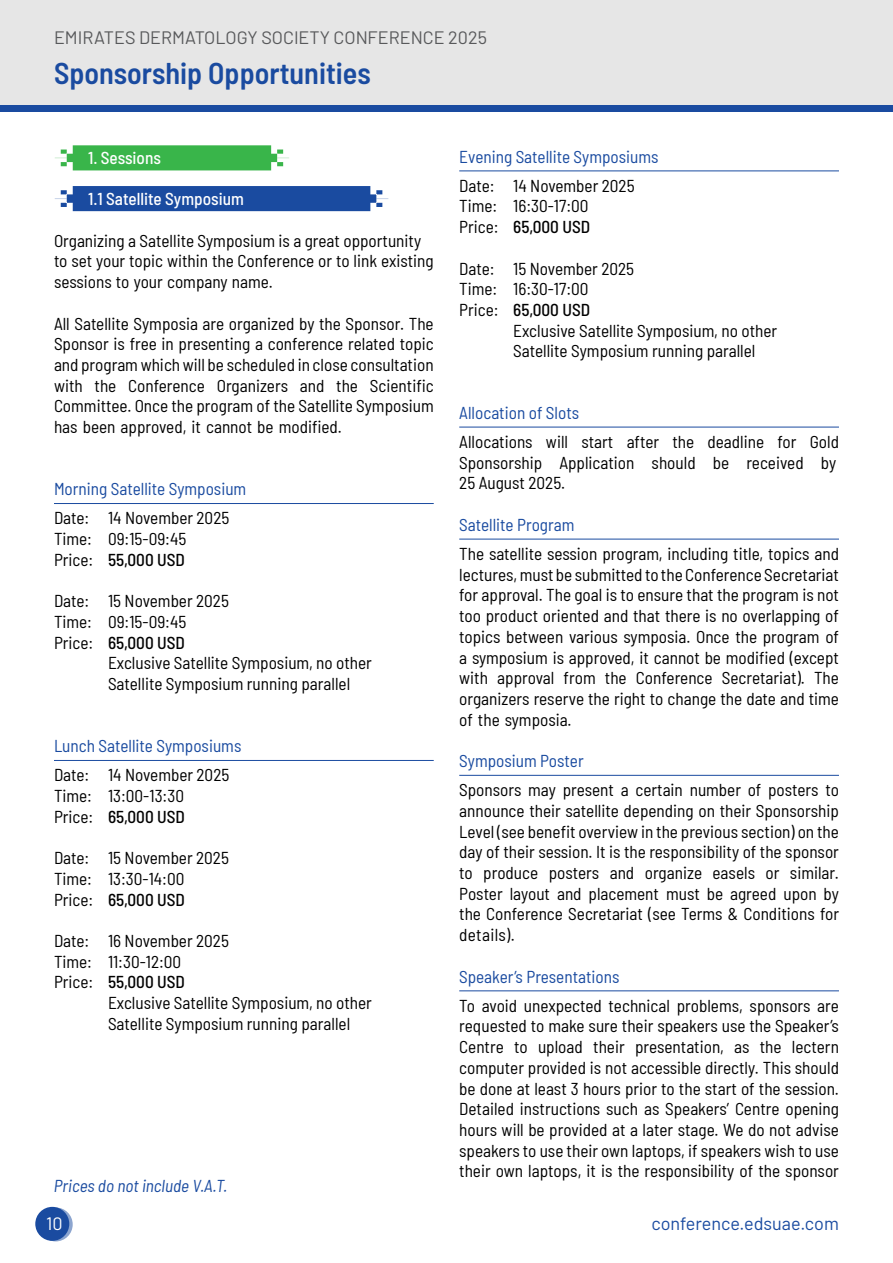
<style>
.page{position:relative;width:893px;height:1263px;background:#fff}
.page>*{position:absolute;margin:0;border:0;box-sizing:border-box;transform-origin:0 0}
.t1{font:600 semi-condensed 30px "Barlow";color:#1a4ba0}
.t2{font:18px "Barlow";color:#58595b}
.t3{font:18px "Barlow";color:#1a4ba0}
.t4{font:18px "Barlow";color:#fff}
.t5{font:semi-condensed 17.25px/20.7px "Barlow";color:#000}
.t6{font:semi-condensed 17.25px "Barlow";color:#1a4ba0}
.t7{font:500 semi-condensed 17.25px "Barlow";color:#fff}
.t8{font:italic semi-condensed 17.25px "Barlow";color:#1a4ba0}
.s1{font-weight:500}
</style>
<div class="page">
<div style="left:0;top:0;width:893px;height:106px;background:#e6e6e6"></div>
<div style="left:0;top:105px;width:893px;height:7px;background:#1a4ba0"></div>
<svg style="left:39px;top:1207px;width:34px;height:34px"></svg>
<div style="left:35px;top:1207px;width:34px;height:34px;background:#1a4ba0;border-radius:50%"></div>
<svg style="left:55px;top:145px;width:234px;height:25px;background:#52be61"></svg>
<svg style="left:55px;top:186px;width:333px;height:25px;background:#2c59a7"></svg>
<hr style="left:459px;top:427px;width:380px;height:1px;background:#1a4ba0">
<hr style="left:459px;top:539px;width:380px;height:1px;background:#1a4ba0">
<hr style="left:459px;top:775px;width:380px;height:1px;background:#1a4ba0">
<hr style="left:459px;top:990px;width:380px;height:1px;background:#1a4ba0">
<hr style="left:459px;top:171px;width:380px;height:1px;background:#1a4ba0">
<hr style="left:54px;top:503px;width:380px;height:1px;background:#1a4ba0">
<hr style="left:54px;top:760px;width:380px;height:1px;background:#1a4ba0">
<p class="t2" style="left:54px;top:25px;width:434px">EMIRATES DERMATOLOGY SOCIETY CONFERENCE 2025</p>
<h1 class="t1" style="left:54px;top:52px;width:318px">Sponsorship Opportunities</h1>
<p class="t7" style="left:88px;top:145px;width:75px">1. Sessions</p>
<p class="t7" style="left:88px;top:187px;width:157px">1.1 Satellite Symposium</p>
<p class="t5" style="left:54px;top:229px;width:381px">Organizing a Satellite Symposium is a great opportunity to set your topic within the Conference or to link existing sessions to your company name.</p>
<p class="t5" style="left:54px;top:312px;width:381px;text-align:justify">All Satellite Symposia are organized by the Sponsor. The Sponsor is free in presenting a conference related topic and program which will be scheduled in close consultation with the Conference Organizers and the Scientific Committee. Once the program of the Satellite Symposium has been approved, it cannot be modified.</p>
<p class="t6" style="left:54px;top:477px;width:194px">Morning Satellite Symposium</p>
<p class="t5" style="left:54px;top:507px;width:177px">Date: 14 November 2025<br>Time: 09:15-09:45<br>Price: <span class="s1">55,000 USD</span></p>
<p class="t5" style="left:54px;top:589px;width:177px">Date: 15 November 2025<br>Time: 09:15-09:45<br>Price: <span class="s1">65,000 USD</span></p>
<p class="t5" style="left:108px;top:651px;width:265px">Exclusive Satellite Symposium, no other<br>Satellite Symposium running parallel</p>
<p class="t6" style="left:54px;top:733px;width:189px">Lunch Satellite Symposiums</p>
<p class="t5" style="left:54px;top:763px;width:177px">Date: 14 November 2025<br>Time: 13:00-13:30<br>Price: <span class="s1">65,000 USD</span></p>
<p class="t5" style="left:54px;top:846px;width:177px">Date: 15 November 2025<br>Time: 13:30-14:00<br>Price: <span class="s1">65,000 USD</span></p>
<p class="t5" style="left:54px;top:929px;width:177px">Date: 16 November 2025<br>Time: 11:30-12:00<br>Price: <span class="s1">55,000 USD</span></p>
<p class="t5" style="left:108px;top:991px;width:265px">Exclusive Satellite Symposium, no other<br>Satellite Symposium running parallel</p>
<p class="t8" style="left:54px;top:1174px;width:175px">Prices do not include V.A.T.</p>
<p class="t6" style="left:459px;top:144px;width:201px">Evening Satellite Symposiums</p>
<p class="t5" style="left:459px;top:174px;width:177px">Date: 14 November 2025<br>Time: 16:30-17:00<br>Price: <span class="s1">65,000 USD</span></p>
<p class="t5" style="left:459px;top:257px;width:177px">Date: 15 November 2025<br>Time: 16:30-17:00<br>Price: <span class="s1">65,000 USD</span></p>
<p class="t5" style="left:513px;top:319px;width:265px">Exclusive Satellite Symposium, no other<br>Satellite Symposium running parallel</p>
<p class="t6" style="left:459px;top:400px;width:121px">Allocation of Slots</p>
<p class="t5" style="left:459px;top:430px;width:381px">Allocations will start after the deadline for Gold<br>Sponsorship Application should be received by<br>25 August 2025.</p>
<p class="t6" style="left:459px;top:512px;width:117px">Satellite Program</p>
<p class="t5" style="left:459px;top:542px;width:381px;text-align:justify">The satellite session program, including title, topics and lectures, must be submitted to the Conference Secretariat for approval. The goal is to ensure that the program is not too product oriented and that there is no overlapping of topics between various symposia. Once the program of a symposium is approved, it cannot be modified (except with approval from the Conference Secretariat). The organizers reserve the right to change the date and time of the symposia.</p>
<p class="t6" style="left:459px;top:748px;width:126px">Symposium Poster</p>
<p class="t5" style="left:459px;top:778px;width:381px;text-align:justify">Sponsors may present a certain number of posters to announce their satellite depending on their Sponsorship Level (see benefit overview in the previous section) on the day of their session. It is the responsibility of the sponsor to produce posters and organize easels or similar.<br>Poster layout and placement must be agreed upon by the Conference Secretariat (see Terms &amp; Conditions for details).</p>
<p class="t6" style="left:459px;top:964px;width:162px">Speaker’s Presentations</p>
<p class="t5" style="left:459px;top:994px;width:381px;text-align:justify">To avoid unexpected technical problems, sponsors are requested to make sure their speakers use the Speaker’s Centre to upload their presentation, as the lectern computer provided is not accessible directly. This should be done at least 3 hours prior to the start of the session.<br>Detailed instructions such as Speakers’ Centre opening hours will be provided at a later stage. We do not advise speakers to use their own laptops, if speakers wish to use their own laptops, it is the responsibility of the sponsor</p>
<p class="t4" style="left:46px;top:1210px;width:18px">10</p>
<p class="t3" style="left:651px;top:1210px;width:189px">conference.edsuae.com</p>
</div>
